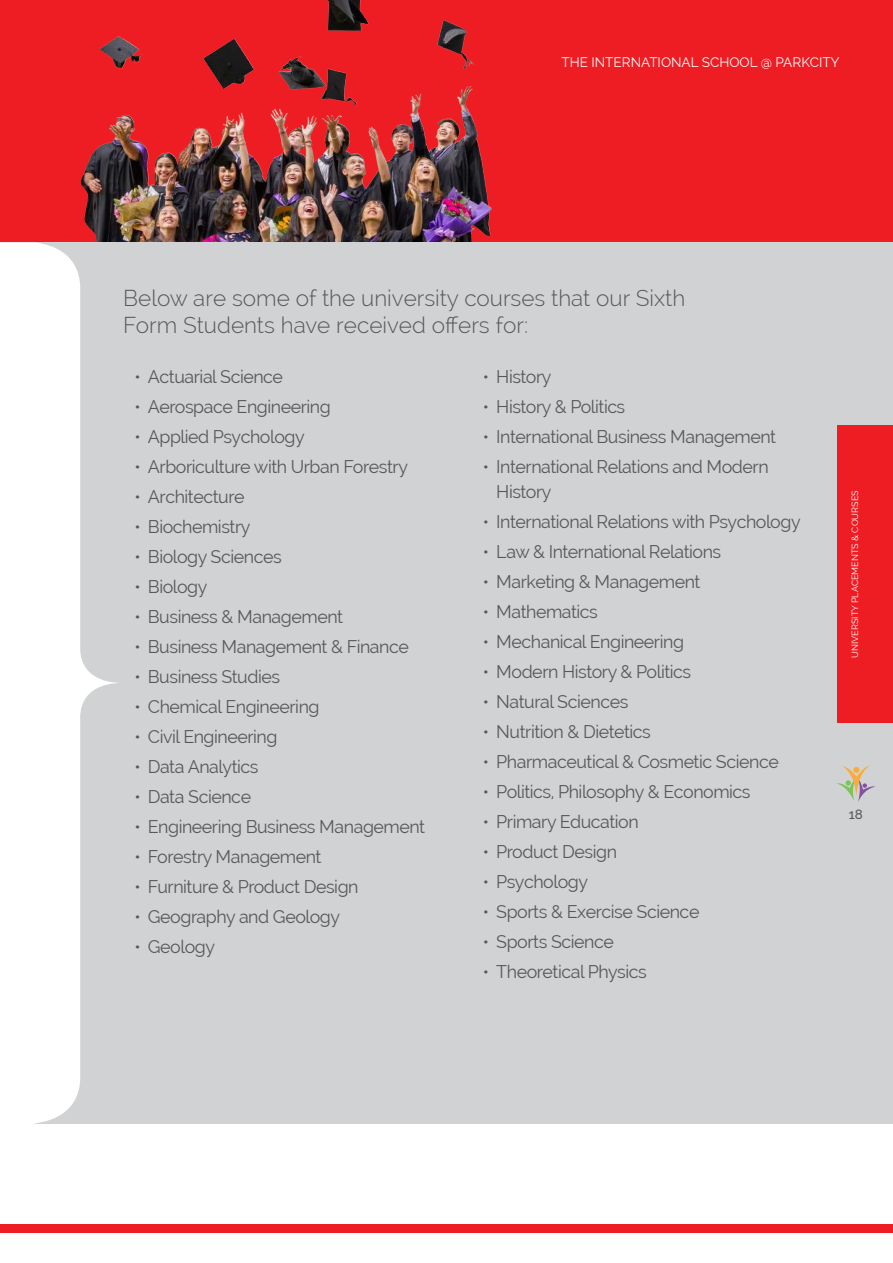
<style>
.page{position:relative;width:893px;height:1263px;background:#fff}
.page>*{position:absolute;margin:0;border:0;box-sizing:border-box;transform-origin:0 0}
.t1{font:300 22.5px/27px "Raleway";color:#57585a}
.t2{font:18px/25.5px "Raleway";letter-spacing:-.025em;color:#57585a}
.t3{font:13.5px "Raleway";color:#fff}
.t4{font:500 13.5px "Raleway";color:#57585a}
.t5{font:9px "Raleway";color:#fff}
</style>
<div class="page">
<div style="left:0;top:0;width:893px;height:242px;background:#ee1d23"></div>
<img style="left:80px;top:0;width:412px;height:242px">
<div style="left:0;top:242px;width:893px;height:882px;background:#d1d2d4"></div>
<svg style="left:0;top:242px;width:118px;height:882px;fill:#fff"></svg>
<div style="left:838px;top:425px;width:55px;height:298px;background:#ee1d23"></div>
<svg style="left:836px;top:765px;width:39px;height:37px"></svg>
<div style="left:0;top:1225px;width:893px;height:8px;background:#ee1d23"></div>
<p class="t3" style="left:561px;top:54px;width:280px">THE INTERNATIONAL SCHOOL @ PARKCITY</p>
<p class="t1" style="left:123px;top:285px;width:563px">Below are some of the university courses that our Sixth<br>Form Students have received offers for:</p>
<p class="t2" style="left:134px;top:363px;width:150px">• Actuarial Science</p>
<p class="t2" style="left:134px;top:393px;width:198px">• Aerospace Engineering</p>
<p class="t2" style="left:134px;top:423px;width:172px">• Applied Psychology</p>
<p class="t2" style="left:134px;top:453px;width:275px">• Arboriculture with Urban Forestry</p>
<p class="t2" style="left:134px;top:483px;width:112px">• Architecture</p>
<p class="t2" style="left:134px;top:513px;width:118px">• Biochemistry</p>
<p class="t2" style="left:134px;top:543px;width:149px">• Biology Sciences</p>
<p class="t2" style="left:134px;top:573px;width:75px">• Biology</p>
<p class="t2" style="left:134px;top:603px;width:210px">• Business &amp; Management</p>
<p class="t2" style="left:134px;top:633px;width:276px">• Business Management &amp; Finance</p>
<p class="t2" style="left:134px;top:663px;width:147px">• Business Studies</p>
<p class="t2" style="left:134px;top:693px;width:187px">• Chemical Engineering</p>
<p class="t2" style="left:134px;top:723px;width:145px">• Civil Engineering</p>
<p class="t2" style="left:134px;top:753px;width:126px">• Data Analytics</p>
<p class="t2" style="left:134px;top:783px;width:118px">• Data Science</p>
<p class="t2" style="left:134px;top:813px;width:292px">• Engineering Business Management</p>
<p class="t2" style="left:134px;top:843px;width:189px">• Forestry Management</p>
<p class="t2" style="left:134px;top:873px;width:226px">• Furniture &amp; Product Design</p>
<p class="t2" style="left:134px;top:903px;width:207px">• Geography and Geology</p>
<p class="t2" style="left:134px;top:933px;width:82px">• Geology</p>
<p class="t2" style="left:483px;top:363px;width:70px">• History</p>
<p class="t2" style="left:483px;top:393px;width:144px">• History &amp; Politics</p>
<p class="t2" style="left:483px;top:423px;width:295px">• International Business Management</p>
<p class="t2" style="left:496px;top:453px;width:274px;text-indent:-14px">• International Relations and Modern<br>History</p>
<p class="t2" style="left:483px;top:509px;width:319px">• International Relations with Psychology</p>
<p class="t2" style="left:483px;top:539px;width:240px">• Law &amp; International Relations</p>
<p class="t2" style="left:483px;top:569px;width:219px">• Marketing &amp; Management</p>
<p class="t2" style="left:483px;top:599px;width:117px">• Mathematics</p>
<p class="t2" style="left:483px;top:629px;width:203px">• Mechanical Engineering</p>
<p class="t2" style="left:483px;top:659px;width:210px">• Modern History &amp; Politics</p>
<p class="t2" style="left:483px;top:689px;width:147px">• Natural Sciences</p>
<p class="t2" style="left:483px;top:719px;width:170px">• Nutrition &amp; Dietetics</p>
<p class="t2" style="left:483px;top:749px;width:298px">• Pharmaceutical &amp; Cosmetic Science</p>
<p class="t2" style="left:483px;top:779px;width:269px">• Politics, Philosophy &amp; Economics</p>
<p class="t2" style="left:483px;top:809px;width:157px">• Primary Education</p>
<p class="t2" style="left:483px;top:839px;width:136px">• Product Design</p>
<p class="t2" style="left:483px;top:869px;width:107px">• Psychology</p>
<p class="t2" style="left:483px;top:899px;width:218px">• Sports &amp; Exercise Science</p>
<p class="t2" style="left:483px;top:929px;width:133px">• Sports Science</p>
<p class="t2" style="left:483px;top:959px;width:165px">• Theoretical Physics</p>
<p class="t5" style="left:850px;top:658px;width:169px;rotate:-90deg">UNIVERSITY PLACEMENTS &amp; COURSES</p>
<p class="t4" style="left:849px;top:806px;width:16px">18</p>
</div>
